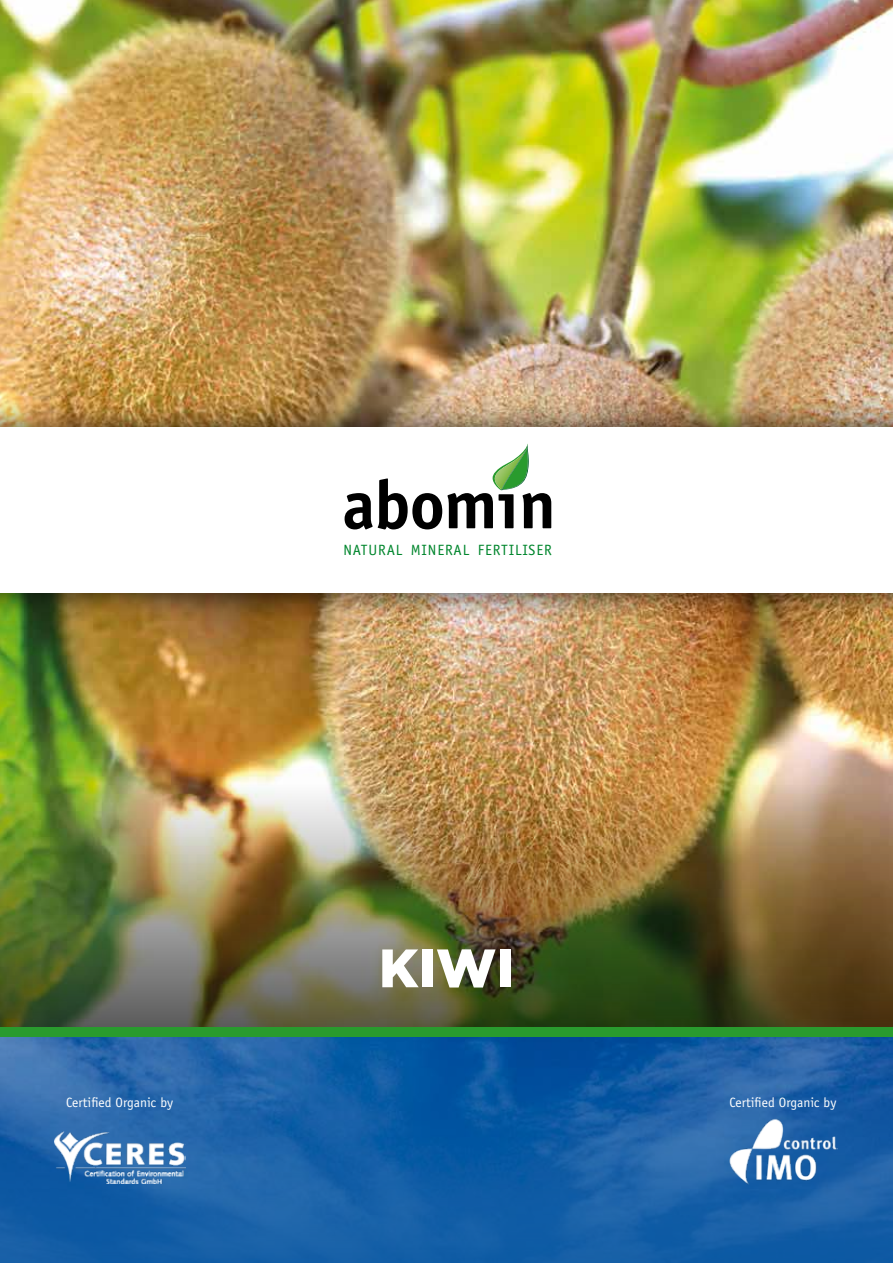
<style>
.page{position:relative;width:893px;height:1263px;background:#fff}
.page>*{position:absolute;margin:0;border:0;box-sizing:border-box;transform-origin:0 0}
.t1{font:900 54px "Gotham";color:#fff}
.t2{font:15px "Officina Sans Std";letter-spacing:.055em;color:#00862d}
.t3{font:13.5px "Officina Sans Std";color:#fff}
</style>
<div class="page">
<img style="left:0;top:0;width:893px;height:769px">
<img style="left:0;top:769px;width:893px;height:258px">
<div style="left:0;top:396px;width:893px;height:229px;background:#000;opacity:.75"></div>
<div style="left:0;top:427px;width:893px;height:166px;background:#fff"></div>
<svg style="left:0;top:1036px;width:893px;height:227px;background:#185fa6"></svg>
<div style="left:0;top:1027px;width:893px;height:9px;background:#299b2e"></div>
<img style="left:54px;top:1132px;width:131px;height:51px">
<img style="left:728px;top:1112px;width:110px;height:78px">
<svg style="left:345px;top:444px;width:206px;height:85px"></svg>
<p class="t2" style="left:344px;top:541px;width:210px">NATURAL MINERAL FERTILISER</p>
<h1 class="t1" style="left:379px;top:931px;width:137px">KIWI</h1>
<p class="t3" style="left:66px;top:1095px;width:109px">Certified Organic by</p>
<p class="t3" style="left:729px;top:1095px;width:109px">Certified Organic by</p>
</div>
